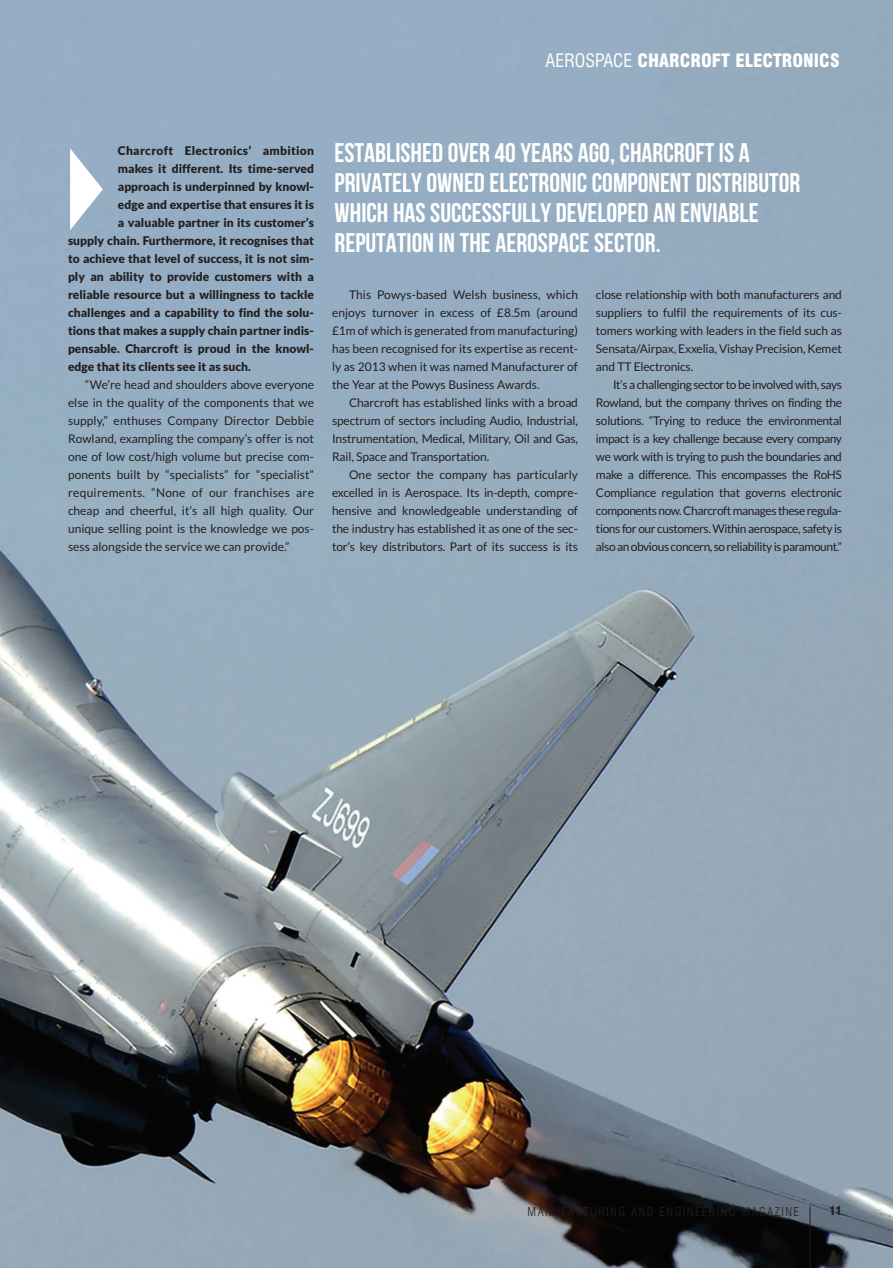
<style>
.page{position:relative;width:893px;height:1268px;background:#fff}
.page>*{position:absolute;margin:0;border:0;box-sizing:border-box;transform-origin:0 0}
.t1{font:27px/30px "Bebas Neue";color:#fff}
.t2{font:900 condensed 18px "Swiss 721 BT";color:#fff}
.t3{font:12px/18px "Lato";letter-spacing:-.01em;color:#231f20;text-align:justify}
.t4{font:900 12px "Lato";color:#231f20}
.t5{font:300 condensed 12px "Swiss 721 BT";letter-spacing:.125em;color:#231f20}
.t6{font:900 12px "Lato";letter-spacing:.025em;color:#231f20}
.t7{font:900 condensed 12px "Swiss 721 BT";color:#231f20}
.s1{font-weight:400}
</style>
<div class="page">
<img style="left:0;top:0;width:893px;height:1267px">
<hr style="left:810px;top:1206px;width:1px;height:61px;background:#231f20">
<div style="left:70px;top:148px;width:33px;height:82px;background:#95aec3"></div>
<h2 class="t2" style="left:546px;top:53px;width:296px"><span class="s1">AEROSPACE</span> CHARCROFT ELECTRONICS</h2>
<p class="t6" style="left:118px;top:146px;width:198px">Charcroft Electronics’ ambition</p>
<p class="t4" style="left:118px;top:164px;width:198px">makes it different. Its time-served</p>
<p class="t4" style="left:118px;top:182px;width:198px">approach is underpinned by knowl-</p>
<p class="t4" style="left:118px;top:200px;width:198px">edge and expertise that ensures it is</p>
<p class="t4" style="left:118px;top:218px;width:198px">a valuable partner in its customer’s</p>
<p class="t4" style="left:68px;top:236px;width:247px">supply chain. Furthermore, it recognises that</p>
<p class="t4" style="left:68px;top:254px;width:247px">to achieve that level of success, it is not sim-</p>
<p class="t4" style="left:68px;top:272px;width:247px">ply an ability to provide customers with a</p>
<p class="t4" style="left:68px;top:290px;width:247px">reliable resource but a willingness to tackle</p>
<p class="t4" style="left:68px;top:308px;width:247px">challenges and a capability to find the solu-</p>
<p class="t4" style="left:68px;top:326px;width:247px">tions that makes a supply chain partner indis-</p>
<p class="t4" style="left:68px;top:344px;width:247px">pensable. Charcroft is proud in the knowl-</p>
<p class="t4" style="left:68px;top:362px;width:185px">edge that its clients see it as such.</p>
<p class="t3" style="left:68px;top:376px;width:247px;text-indent:17px">“We’re head and shoulders above everyone else in the quality of the components that we supply,” enthuses Company Director Debbie Rowland, exampling the company’s offer is not one of low cost/high volume but precise com&shy;ponents built by “specialists” for “specialist” requirements. “None of our franchises are cheap and cheerful, it’s all high quality. Our unique selling point is the knowledge we pos&shy;sess alongside the service we can provide.”</p>
<h1 class="t1" style="left:335px;top:138px;width:467px">ESTABLISHED OVER 40 YEARS AGO, CHARCROFT IS A PRIVATELY OWNED ELECTRONIC COMPONENT DISTRIBUTOR WHICH HAS SUCCESSFULLY DEVELOPED AN ENVIABLE REPUTATION IN THE AEROSPACE SECTOR.</h1>
<p class="t3" style="left:332px;top:286px;width:247px;text-indent:17px">This Powys-based Welsh business, which enjoys turnover in excess of £8.5m (around £1m of which is generated from manufacturing) has been recognised for its expertise as recent&shy;ly as 2013 when it was named Manufacturer of the Year at the Powys Business Awards.</p>
<p class="t3" style="left:332px;top:394px;width:247px;text-indent:17px">Charcroft has established links with a broad spectrum of sectors including Audio, Industrial, Instrumentation, Medical, Military, Oil and Gas, Rail, Space and Transportation.</p>
<p class="t3" style="left:332px;top:466px;width:247px;text-indent:17px">One sector the company has particularly excelled in is Aerospace. Its in-depth, compre&shy;hensive and knowledgeable understanding of the industry has established it as one of the sec&shy;tor’s key distributors. Part of its success is its</p>
<p class="t3" style="left:596px;top:286px;width:247px">close relationship with both manufacturers and suppliers to fulfil the requirements of its cus&shy;tomers working with leaders in the field such as Sensata/Airpax, Exxelia, Vishay Precision, Kemet and TT Electronics.</p>
<p class="t3" style="left:596px;top:376px;width:247px;text-indent:17px">It’s a challenging sector to be involved with, says Rowland, but the company thrives on finding the solutions. “Trying to reduce the environmental impact is a key challenge because every company we work with is trying to push the boundaries and make a difference. This encompasses the RoHS Compliance regulation that governs electronic components now. Charcroft manages these regula&shy;tions for our customers. Within aerospace, safety is also an obvious concern, so reliability is paramount.”</p>
<p class="t5" style="left:528px;top:1206px;width:273px">MANUFACTURING AND ENGINEERING MAGAZINE</p>
<p class="t7" style="left:829px;top:1206px;width:14px">11</p>
</div>
